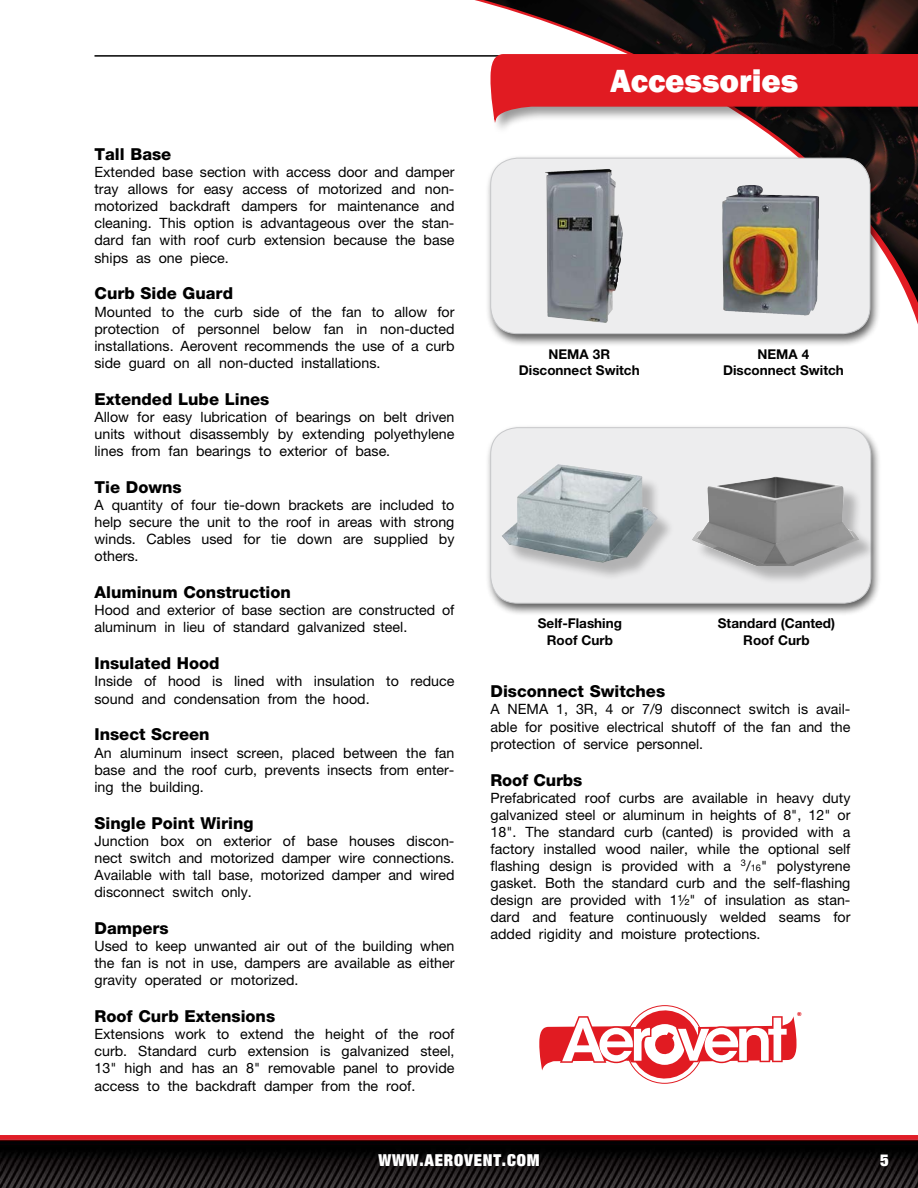
<style>
.page{position:relative;width:918px;height:1188px;background:#fff}
.page>*{position:absolute;margin:0;border:0;box-sizing:border-box;transform-origin:0 0}
.t1{font:800 33px "Franklin Gothic";color:#fff}
.t2{font:800 16.5px "Helvetica Neue";color:#000}
.t3{font:900 expanded 16.5px "Helvetica Neue";letter-spacing:.05em;color:#fff}
.t4{font:14.25px/17.1px "Helvetica Neue";color:#000;text-align:justify}
.t5{font:700 13.5px/16.5px "Helvetica Neue";color:#000;text-align:center}
.t6{font:800 6px "Franklin Gothic";color:#e11b22}
.s1{font-size:9.3px}
</style>
<div class="page">
<img style="left:0;top:1135px;width:918px;height:53px">
<svg style="left:475px;top:0;width:443px;height:324px"></svg>
<hr style="left:94px;top:55px;width:824px;height:2px;background:#000">
<div style="left:489px;top:53px;width:429px;height:83px;background:#000;opacity:.4"></div>
<svg style="left:491px;top:54px;width:427px;height:71px;background:#cb373c"></svg>
<div style="left:485px;top:424px;width:397px;height:192px;background:#000;opacity:.65"></div>
<div style="left:491px;top:428px;width:380px;height:175px;background:#ededee;border-radius:27px"></div>
<div style="left:505px;top:467px;width:170px;height:114px;background:#000;opacity:.25"></div>
<img style="left:502px;top:464px;width:156px;height:99px">
<div style="left:491px;top:428px;width:380px;height:175px;border:1px solid #c7c8ca;border-radius:27px"></div>
<div style="left:485px;top:155px;width:396px;height:192px;background:#000;opacity:.65"></div>
<div style="left:491px;top:158px;width:379px;height:176px;background:#ededee;border-radius:27px"></div>
<div style="left:491px;top:158px;width:379px;height:176px;border:1px solid #c7c8ca;border-radius:27px"></div>
<img style="left:545px;top:169px;width:76px;height:154px">
<img style="left:722px;top:185px;width:97px;height:131px">
<svg style="left:539px;top:1005px;width:258px;height:79px"></svg>
<div style="left:695px;top:479px;width:182px;height:106px;background:#000;opacity:.25"></div>
<img style="left:692px;top:476px;width:167px;height:90px">
<p class="t2" style="left:95px;top:144px;width:78px">Tall Base</p>
<p class="t4" style="left:95px;top:163px;width:362px">Extended base section with access door and damper tray allows for easy access of motorized and non&shy;motorized backdraft dampers for maintenance and cleaning. This option is advantageous over the stan&shy;dard fan with roof curb extension because the base ships as one piece.</p>
<p class="t2" style="left:95px;top:284px;width:140px">Curb Side Guard</p>
<p class="t4" style="left:95px;top:303px;width:362px">Mounted to the curb side of the fan to allow for protection of personnel below fan in non-ducted installations. Aerovent recommends the use of a curb side guard on all non-ducted installations.</p>
<p class="t2" style="left:95px;top:389px;width:176px">Extended Lube Lines</p>
<p class="t4" style="left:95px;top:408px;width:362px">Allow for easy lubrication of bearings on belt driven units without disassembly by extending polyethylene lines from fan bearings to exterior of base.</p>
<p class="t2" style="left:95px;top:477px;width:89px">Tie Downs</p>
<p class="t4" style="left:95px;top:496px;width:362px">A quantity of four tie-down brackets are included to help secure the unit to the roof in areas with strong winds. Cables used for tie down are supplied by others.</p>
<p class="t2" style="left:95px;top:583px;width:198px">Aluminum Construction</p>
<p class="t4" style="left:95px;top:602px;width:362px">Hood and exterior of base section are constructed of aluminum in lieu of standard galvanized steel.</p>
<p class="t2" style="left:95px;top:654px;width:127px">Insulated Hood</p>
<p class="t4" style="left:95px;top:673px;width:362px">Inside of hood is lined with insulation to reduce sound and condensation from the hood.</p>
<p class="t2" style="left:95px;top:725px;width:117px">Insect Screen</p>
<p class="t4" style="left:95px;top:744px;width:362px">An aluminum insect screen, placed between the fan base and the roof curb, prevents insects from enter&shy;ing the building.</p>
<p class="t2" style="left:95px;top:813px;width:161px">Single Point Wiring</p>
<p class="t4" style="left:95px;top:832px;width:362px">Junction box on exterior of base houses discon&shy;nect switch and motorized damper wire connections.<br>Available with tall base, motorized damper and wired disconnect switch only.</p>
<p class="t2" style="left:95px;top:918px;width:76px">Dampers</p>
<p class="t4" style="left:95px;top:937px;width:362px">Used to keep unwanted air out of the building when the fan is not in use, dampers are available as either gravity operated or motorized.</p>
<p class="t2" style="left:95px;top:1006px;width:182px">Roof Curb Extensions</p>
<p class="t4" style="left:95px;top:1025px;width:362px">Extensions work to extend the height of the roof curb. Standard curb extension is galvanized steel, 13" high and has an 8" removable panel to provide access to the backdraft damper from the roof.</p>
<h1 class="t1" style="left:610px;top:60px;width:190px">Accessories</h1>
<p class="t5" style="left:519px;top:346px;width:122px">NEMA 3R<br>Disconnect Switch</p>
<p class="t5" style="left:723px;top:346px;width:122px">NEMA 4<br>Disconnect Switch</p>
<p class="t5" style="left:538px;top:615px;width:86px">Self-Flashing<br>Roof Curb</p>
<p class="t5" style="left:718px;top:615px;width:119px">Standard (Canted)<br>Roof Curb</p>
<p class="t2" style="left:490px;top:682px;width:176px">Disconnect Switches</p>
<p class="t4" style="left:490px;top:701px;width:362px">A NEMA 1, 3R, 4 or 7/9 disconnect switch is avail&shy;able for positive electrical shutoff of the fan and the protection of service personnel.</p>
<p class="t2" style="left:490px;top:770px;width:93px">Roof Curbs</p>
<p class="t4" style="left:490px;top:789px;width:362px">Prefabricated roof curbs are available in heavy duty galvanized steel or aluminum in heights of 8", 12" or 18". The standard curb (canted) is provided with a factory installed wood nailer, while the optional self flashing design is provided with a <sup>3</sup>/<span class="s1">16</span>" polystyrene gasket. Both the standard curb and the self-flashing design are provided with 1½" of insulation as stan&shy;dard and feature continuously welded seams for added rigidity and moisture protections.</p>
<p class="t6" style="left:797px;top:1010px;width:6px">®</p>
<p class="t3" style="left:378px;top:1149px;width:163px">WWW.AEROVENT.COM</p>
<p class="t3" style="left:880px;top:1149px;width:10px">5</p>
</div>
